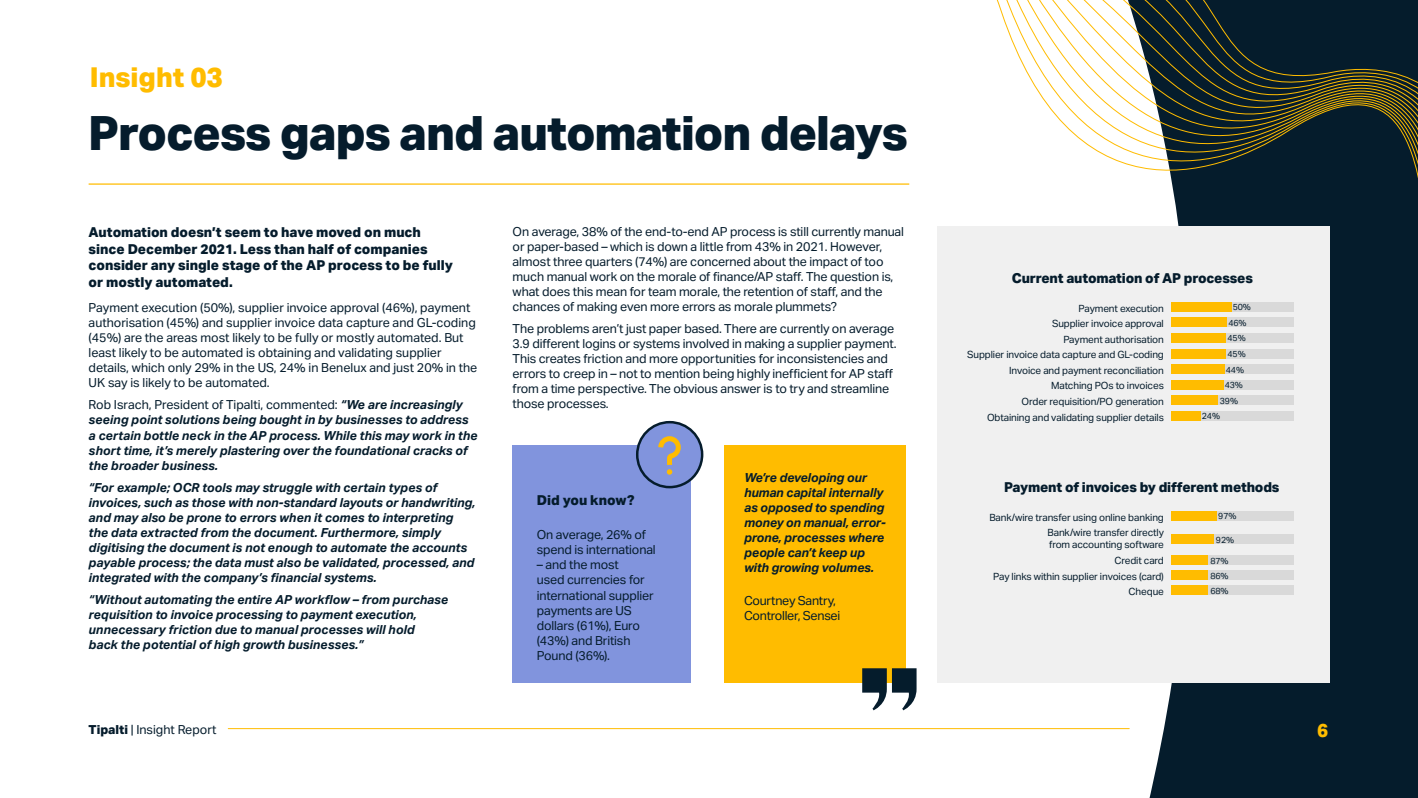
<style>
.page{position:relative;width:1418px;height:798px;background:#fff}
.page>*{position:absolute;margin:0;border:0;box-sizing:border-box;transform-origin:0 0}
.t1{font:800 47.5px "Aktiv Grotesk";letter-spacing:-.025em;color:#051c2c}
.t2{font:800 27.5px "Aktiv Grotesk";color:#ffbc00}
.t3{font:800 18.75px "Aktiv Grotesk";color:#ffbc00}
.t4{font:800 13.75px/16.5px "Aktiv Grotesk";letter-spacing:-.005em;color:#051c2c}
.t5{font:12.5px/15px "Aktiv Grotesk";letter-spacing:-.01em;color:#051c2c}
.t6{font:italic 700 12.5px/15px "Aktiv Grotesk";color:#051c2c}
.t7{font:10px/15.5px "Aktiv Grotesk";letter-spacing:-.01em;color:#051c2c;text-align:right}
.t8{font:8.75px/15.5px "Aktiv Grotesk";letter-spacing:-.01em;color:#051c2c;text-align:center}
.s1{font-weight:400;font-style:normal}
.s2{font-weight:800}
</style>
<div class="page">
<hr style="left:89px;top:183px;width:820px;height:2px;background:#ffbc00">
<div style="left:512px;top:445px;width:179px;height:237px;background:#8194dd"></div>
<div style="left:724px;top:445px;width:181px;height:237px;background:#ffbc00"></div>
<svg style="left:862px;top:668px;width:24px;height:42px"></svg>
<svg style="left:892px;top:668px;width:24px;height:42px"></svg>
<svg style="left:636px;top:420px;width:68px;height:69px"></svg>
<hr style="left:228px;top:727px;width:1070px;height:1px;background:#ffbc00">
<svg style="left:991px;top:218px;width:426px;height:579px"></svg>
<div style="left:936px;top:226px;width:393px;height:456px;background:#f0f0f0"></div>
<div style="left:1171px;top:302px;width:122px;height:9px;background:#d9d9d9"></div>
<div style="left:1171px;top:317px;width:122px;height:10px;background:#d9d9d9"></div>
<div style="left:1171px;top:333px;width:122px;height:9px;background:#d9d9d9"></div>
<div style="left:1171px;top:349px;width:122px;height:9px;background:#d9d9d9"></div>
<div style="left:1171px;top:364px;width:122px;height:10px;background:#d9d9d9"></div>
<div style="left:1171px;top:380px;width:122px;height:9px;background:#d9d9d9"></div>
<div style="left:1171px;top:395px;width:122px;height:10px;background:#d9d9d9"></div>
<div style="left:1171px;top:411px;width:122px;height:9px;background:#d9d9d9"></div>
<div style="left:1171px;top:302px;width:60px;height:9px;background:#ffbc00"></div>
<div style="left:1171px;top:317px;width:55px;height:10px;background:#ffbc00"></div>
<div style="left:1171px;top:333px;width:54px;height:9px;background:#ffbc00"></div>
<div style="left:1171px;top:349px;width:54px;height:9px;background:#ffbc00"></div>
<div style="left:1171px;top:364px;width:53px;height:10px;background:#ffbc00"></div>
<div style="left:1171px;top:380px;width:52px;height:9px;background:#ffbc00"></div>
<div style="left:1171px;top:395px;width:46px;height:10px;background:#ffbc00"></div>
<div style="left:1171px;top:411px;width:29px;height:9px;background:#ffbc00"></div>
<div style="left:1171px;top:511px;width:122px;height:9px;background:#d9d9d9"></div>
<div style="left:1171px;top:533px;width:122px;height:10px;background:#d9d9d9"></div>
<div style="left:1171px;top:555px;width:122px;height:10px;background:#d9d9d9"></div>
<div style="left:1171px;top:570px;width:122px;height:9px;background:#d9d9d9"></div>
<div style="left:1171px;top:585px;width:122px;height:9px;background:#d9d9d9"></div>
<div style="left:1171px;top:511px;width:45px;height:9px;background:#ffbc00"></div>
<div style="left:1171px;top:533px;width:42px;height:10px;background:#ffbc00"></div>
<div style="left:1171px;top:555px;width:36px;height:10px;background:#ffbc00"></div>
<div style="left:1171px;top:570px;width:36px;height:9px;background:#ffbc00"></div>
<div style="left:1171px;top:585px;width:36px;height:9px;background:#ffbc00"></div>
<svg style="left:996px;top:0;width:421px;height:218px"></svg>
<h2 class="t2" style="left:90px;top:60px;width:134px">Insight 03</h2>
<h1 class="t1" style="left:88px;top:103px;width:821px">Process gaps and automation delays</h1>
<p class="t4" style="left:89px;top:223px;width:366px">Automation doesn’t seem to have moved on much since December 2021. Less than half of companies consider any single stage of the AP process to be fully or mostly automated.</p>
<p class="t5" style="left:89px;top:300px;width:390px">Payment execution (50%), supplier invoice approval (46%), payment authorisation (45%) and supplier invoice data capture and GL-coding (45%) are the areas most likely to be fully or mostly automated. But least likely to be automated is obtaining and validating supplier details, which only 29% in the US, 24% in Benelux and just 20% in the UK say is likely to be automated.</p>
<p class="t6" style="left:89px;top:397px;width:390px"><span class="s1">Rob Israch, President of Tipalti, commented:</span> “We are increasingly seeing point solutions being bought in by businesses to address a certain bottle neck in the AP process. While this may work in the short time, it’s merely plastering over the foundational cracks of the broader business.</p>
<p class="t6" style="left:89px;top:479px;width:388px">“For example; OCR tools may struggle with certain types of invoices, such as those with non-standard layouts or handwriting, and may also be prone to errors when it comes to interpreting the data extracted from the document. Furthermore, simply digitising the document is not enough to automate the accounts payable process; the data must also be validated, processed, and integrated with the company’s financial systems.</p>
<p class="t6" style="left:89px;top:591px;width:361px">“Without automating the entire AP workflow – from purchase requisition to invoice processing to payment execution, unnecessary friction due to manual processes will hold<br>back the potential of high growth businesses.”</p>
<p class="t5" style="left:89px;top:722px;width:129px"><span class="s2">Tipalti</span> | Insight Report</p>
<p class="t5" style="left:512px;top:224px;width:393px">On average, 38% of the end-to-end AP process is still currently manual or paper-based – which is down a little from 43% in 2021. However, almost three quarters (74%) are concerned about the impact of too much manual work on the morale of finance/AP staff. The question is, what does this mean for team morale, the retention of staff, and the chances of making even more errors as morale plummets?</p>
<p class="t5" style="left:512px;top:321px;width:385px">The problems aren’t just paper based. There are currently on average 3.9 different logins or systems involved in making a supplier payment.<br>This creates friction and more opportunities for inconsistencies and errors to creep in – not to mention being highly inefficient for AP staff from a time perspective. The obvious answer is to try and streamline those processes.</p>
<p class="t4" style="left:537px;top:491px;width:99px">Did you know?</p>
<p class="t5" style="left:537px;top:527px;width:120px">On average, 26% of spend is international</p>
<p class="t5" style="left:537px;top:557px;width:118px">– and the most<br>used currencies for international supplier payments are US dollars (61%), Euro (43%) and British<br>Pound (36%).</p>
<p class="t6" style="left:744px;top:469px;width:143px">We’re developing our human capital internally as opposed to spending money on manual, error&shy;prone, processes where people can’t keep up with growing volumes.</p>
<p class="t5" style="left:744px;top:592px;width:98px">Courtney Santry,<br>Controller, Sensei</p>
<p class="t4" style="left:1011px;top:269px;width:242px">Current automation of AP processes</p>
<p class="t7" style="left:967px;top:300px;width:198px">Payment execution<br>Supplier invoice approval<br>Payment authorisation<br>Supplier invoice data capture and GL-coding<br>Invoice and payment reconciliation<br>Matching POs to invoices<br>Order requisition/PO generation<br>Obtaining and validating supplier details</p>
<p class="t8" style="left:1228px;top:299px;width:24px;line-height:16.1px">50%<br>46%</p>
<p class="t8" style="left:1224px;top:330px;width:22px">45%<br>45%<br>44%<br>43%</p>
<p class="t8" style="left:1201px;top:393px;width:38px;text-align:left;text-indent:18px">39%<br>24%</p>
<p class="t4" style="left:1004px;top:478px;width:277px">Payment of invoices by different methods</p>
<p class="t7" style="left:989px;top:509px;width:176px">Bank/wire transfer using online banking<br>Bank/wire transfer directly</p>
<p class="t7" style="left:993px;top:537px;width:172px">from accounting software<br>Credit card<br>Pay links within supplier invoices (card)<br>Cheque</p>
<p class="t8" style="left:1218px;top:508px;width:20px">97%</p>
<p class="t8" style="left:1215px;top:531px;width:20px">92%</p>
<p class="t8" style="left:1210px;top:553px;width:20px;text-align:left">87%<br>86%</p>
<p class="t8" style="left:1210px;top:582px;width:20px">68%</p>
<h3 class="t3" style="left:1316px;top:718px;width:13px">6</h3>
</div>
